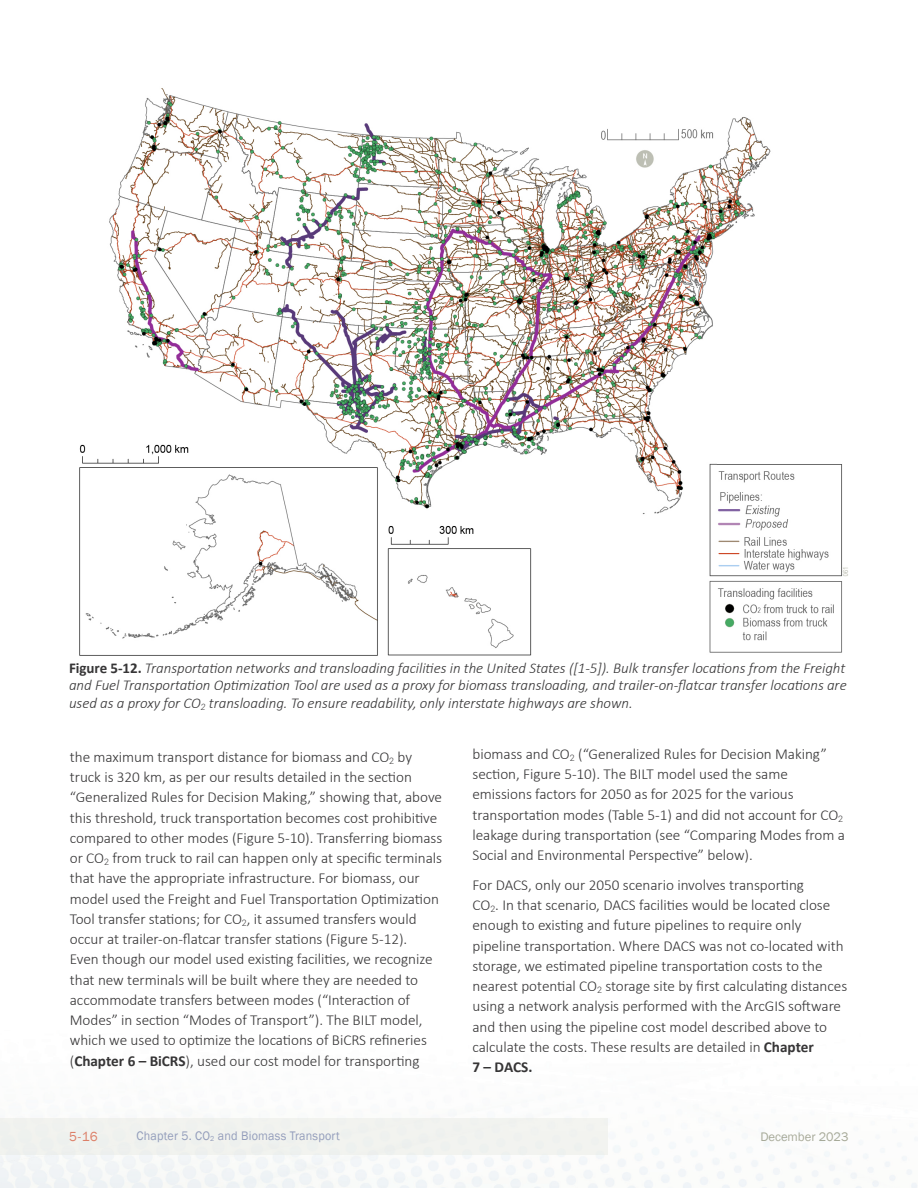
<style>
.page{position:relative;width:918px;height:1188px;background:#fff}
.page>*{position:absolute;margin:0;border:0;box-sizing:border-box;transform-origin:0 0}
._05_text_with_GREP_styles{font:300 15.15px/20.2px "Calibri";letter-spacing:-.005em;color:#363536}
._09_Figure_with_GREP{font:italic 300 15px/17.2px "Calibri";letter-spacing:-.005em;color:#363536;text-align:justify}
.t1{font:13.5px "Franklin Gothic";color:#dc7f68}
.t2{font:12.75px "Franklin Gothic";letter-spacing:.015em;color:#939dbb;scale:.95 1}
.t3{font:12.75px "Franklin Gothic";letter-spacing:-.005em;color:#a7aa99}
.s1{font-weight:700;font-style:normal}
.s2{font-weight:700}
</style>
<div class="page">
<div style="left:0;top:1118px;width:608px;height:36px;background:#f1f2ef"></div>
<img style="left:79px;top:88px;width:769px;height:568px">
<p class="_09_Figure_with_GREP" style="left:69px;top:659px;width:779px"><span class="s1">Figure 5-12.</span> Transportation networks and transloading facilities in the United States ([1-5]). Bulk transfer locations from the Freight and Fuel Transportation Optimization Tool are used as a proxy for biomass transloading, and trailer-on-flatcar transfer locations are used as a proxy for CO<sub>2</sub> transloading. To ensure readability, only interstate highways are shown.</p>
<p class="_05_text_with_GREP_styles" style="left:70px;top:747px;width:374px">the maximum transport distance for biomass and CO<sub>2</sub> by truck is 320 km, as per our results detailed in the section “Generalized Rules for Decision Making,” showing that, above this threshold, truck transportation becomes cost prohibitive compared to other modes (Figure 5-10). Transferring biomass or CO<sub>2</sub> from truck to rail can happen only at specific terminals that have the appropriate infrastructure. For biomass, our model used the Freight and Fuel Transportation Optimization Tool transfer stations; for CO<sub>2</sub>, it assumed transfers would occur at trailer-on-flatcar transfer stations (Figure 5-12).<br>Even though our model used existing facilities, we recognize that new terminals will be built where they are needed to accommodate transfers between modes (“Interaction of Modes” in section “Modes of Transport”). The BILT model, which we used to optimize the locations of BiCRS refineries (<span class="s2">Chapter 6 – BiCRS</span>), used our cost model for transporting</p>
<p class="_05_text_with_GREP_styles" style="left:472px;top:743px;width:374px">biomass and CO<sub>2</sub> (“Generalized Rules for Decision Making” section, Figure 5-10). The BILT model used the same emissions factors for 2050 as for 2025 for the various transportation modes (Table 5-1) and did not account for CO<sub>2 </sub>leakage during transportation (see “Comparing Modes from a Social and Environmental Perspective” below).</p>
<p class="_05_text_with_GREP_styles" style="left:472px;top:875px;width:376px">For DACS, only our 2050 scenario involves transporting<br>CO<sub>2</sub>. In that scenario, DACS facilities would be located close enough to existing and future pipelines to require only pipeline transportation. Where DACS was not co-located with storage, we estimated pipeline transportation costs to the nearest potential CO<sub>2</sub> storage site by first calculating distances using a network analysis performed with the ArcGIS software and then using the pipeline cost model described above to calculate the costs. These results are detailed in <span class="s2">Chapter<br>7 – DACS.</span></p>
<p class="t1" style="left:69px;top:1128px;width:30px">5-16</p>
<p class="t2" style="left:137px;top:1128px;width:216px">Chapter 5. CO<sub>2</sub> and Biomass Transport</p>
<p class="t3" style="left:760px;top:1129px;width:90px">December 2023</p>
</div>
